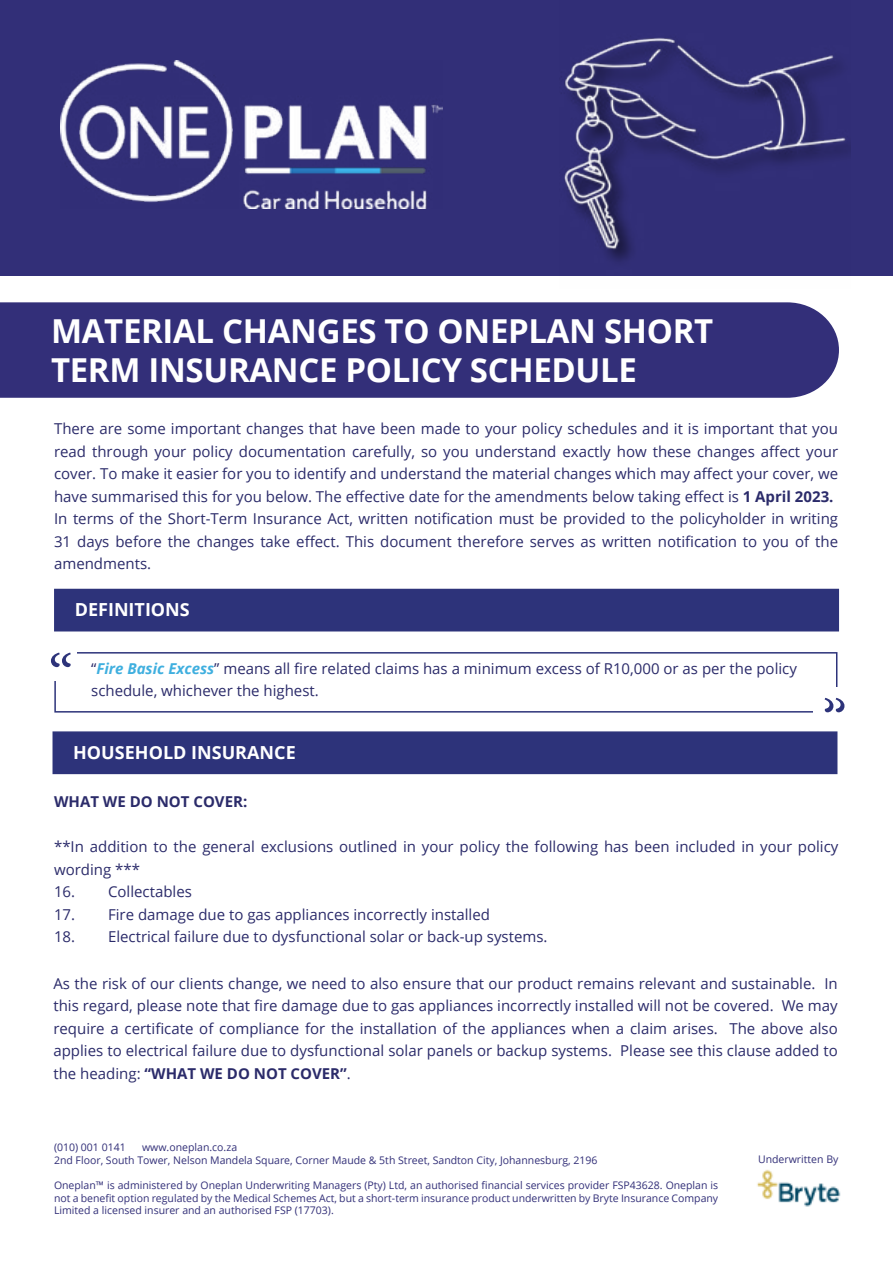
<style>
.page{position:relative;width:893px;height:1263px;background:#fff}
.page>*{position:absolute;margin:0;border:0;box-sizing:border-box;transform-origin:0 0}
.t1{font:63px "Minion Pro";color:#2d337a}
.t2{font:700 33px/39.6px "Open Sans";letter-spacing:-.01em;color:#fff}
.t3{font:700 18px "Open Sans";color:#fff}
.t4{font:15px/22.5px "Open Sans";color:#2b2b6a}
.t5{font:700 15px "Open Sans";color:#2b2b6a}
.t6{font:10.5px/12.6px "Open Sans";color:#322f78}
.s1{font-weight:700}
.s2{font-weight:700;font-style:italic;color:#3fafdf}
</style>
<div class="page">
<div style="left:0;top:0;width:893px;height:276px;background:#322f78"></div>
<img style="left:61px;top:60px;width:381px;height:149px">
<div style="left:0;top:302px;width:839px;height:96px;background:#332f79"></div>
<img style="left:757px;top:1169px;width:84px;height:38px">
<div style="left:54px;top:589px;width:785px;height:42px;background:#2d337a"></div>
<div style="left:54px;top:652px;width:783px;height:60px;border:2px solid #2d337a"></div>
<div style="left:53px;top:647px;width:24px;height:33px;background:#fff"></div>
<div style="left:814px;top:687px;width:24px;height:27px;background:#fff"></div>
<div style="left:53px;top:731px;width:784px;height:43px;background:#2d337a;border:2px solid #2d337a"></div>
<img style="left:564px;top:38px;width:286px;height:224px">
<h2 class="t2" style="left:51px;top:310px;width:664px">MATERIAL CHANGES TO ONEPLAN SHORT<br>TERM INSURANCE POLICY SCHEDULE</h2>
<p class="t4" style="left:54px;top:417px;width:786px">There are some important changes that have been made to your policy schedules and it is important that you read through your policy documentation carefully, so you understand exactly how these changes affect your cover. To make it easier for you to identify and understand the material changes which may affect your cover, we have summarised this for you below. The effective date for the amendments below taking effect is <span class="s1">1 April 2023.<br></span>In terms of the Short-Term Insurance Act, written notification must be provided to the policyholder in writing 31 days before the changes take effect. This document therefore serves as written notification to you of the amendments.</p>
<p class="t3" style="left:75px;top:597px;width:117px">DEFINITIONS</p>
<h1 class="t1" style="left:48px;top:635px;width:27px">“</h1>
<p class="t4" style="left:91px;top:656px;width:707px">“<span class="s2">Fire Basic Excess</span>” means all fire related claims has a minimum excess of R10,000 or as per the policy schedule, whichever the highest.</p>
<p class="t3" style="left:73px;top:740px;width:224px">HOUSEHOLD INSURANCE</p>
<p class="t5" style="left:54px;top:791px;width:195px">WHAT WE DO NOT COVER:</p>
<p class="t4" style="left:54px;top:835px;width:786px">**In addition to the general exclusions outlined in your policy the following has been included in your policy wording ***</p>
<p class="t4" style="left:54px;top:880px;width:139px">16. Collectables</p>
<p class="t4" style="left:54px;top:903px;width:437px">17. Fire damage due to gas appliances incorrectly installed</p>
<p class="t4" style="left:54px;top:925px;width:495px">18. Electrical failure due to dysfunctional solar or back-up systems.</p>
<p class="t4" style="left:53px;top:972px;width:786px;text-align:justify">As the risk of our clients change, we need to also ensure that our product remains relevant and sustainable. In this regard, please note that fire damage due to gas appliances incorrectly installed will not be covered. We may require a certificate of compliance for the installation of the appliances when a claim arises. The above also applies to electrical failure due to dysfunctional solar panels or backup systems. Please see this clause added to the heading: <span class="s1">“WHAT WE DO NOT COVER”</span>.</p>
<p class="t6" style="left:54px;top:1141px;width:545px;text-indent:88px">www.oneplan.co.za<br>2nd Floor, South Tower, Nelson Mandela Square, Corner Maude &amp; 5th Street, Sandton City, Johannesburg, 2196</p>
<p class="t6" style="left:54px;top:1178px;width:666px;text-align:justify">Oneplan™ is administered by Oneplan Underwriting Managers (Pty) Ltd, an authorised financial services provider FSP43628. Oneplan is not a benefit option regulated by the Medical Schemes Act, but a short-term insurance product underwritten by Bryte Insurance Company Limited a licensed insurer and an authorised FSP (17703).</p>
<p class="t6" style="left:54px;top:1141px;width:73px">(010) 001 0141</p>
<p class="t6" style="left:758px;top:1152px;width:82px">Underwritten By</p>
<p class="t6" style="left:757px;top:1156px;width:82px">Underwritten By</p>
</div>
